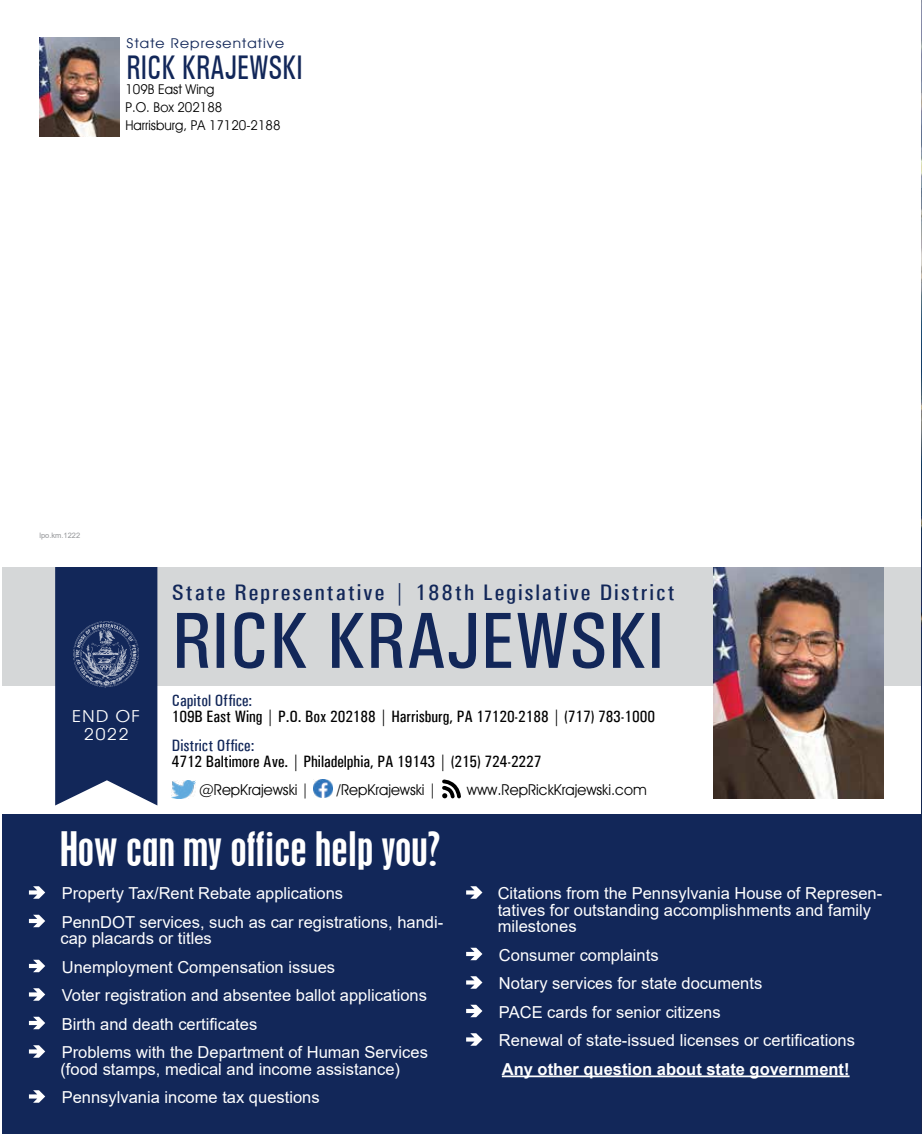
<style>
.page{position:relative;width:922px;height:1134px;background:#fff}
.page>*{position:absolute;margin:0;border:0;box-sizing:border-box;transform-origin:0 0}
.t1{font:500 condensed 79.65px "Univers";color:#122759}
.t2{font:condensed 42px "Placard";color:#fff;scale:1.1 1}
.t3{font:500 condensed 34.2px "Univers";color:#122759;scale:.83 1}
.t4{font:500 condensed 22.5px "Univers";letter-spacing:.075em;color:#122759;scale:1.1 1}
.t5{font:16.5px/28.5px "Arial";color:#fff}
.t6{font:500 condensed 16.5px "Univers";color:#000}
.t7{font:700 16.5px "Arial";color:#fff}
.t8{font:500 condensed 16.5px "Univers";color:#122759}
.t9{font:16.5px/17.9px "Avant Guard Regular SWFTE";letter-spacing:.075em;color:#fff;text-align:center;scale:1.1 1}
.t10{font:15px "Avant Guard Regular SWFTE";color:#000}
.t11{font:13.5px/18px "Avant Guard Regular SWFTE";color:#000}
.t12{font:13.5px "Avant Guard Regular SWFTE";letter-spacing:.075em;color:#122759;scale:1.1 1}
.t13{font:7.5px "Arial";color:#939598}
</style>
<div class="page">
<img style="left:921px;top:0;width:1px;height:1134px">
<img style="left:39px;top:37px;width:80px;height:99px">
<div style="left:3px;top:567px;width:918px;height:119px;background:#d5d7d8"></div>
<svg style="left:55px;top:567px;width:102px;height:239px;background:#223664"></svg>
<img style="left:73px;top:620px;width:67px;height:68px">
<img style="left:713px;top:567px;width:170px;height:232px">
<img style="left:172px;top:780px;width:23px;height:19px">
<img style="left:313px;top:779px;width:19px;height:19px">
<svg style="left:442px;top:779px;width:19px;height:20px"></svg>
<div style="left:3px;top:815px;width:918px;height:319px;background:#122759"></div>
<svg style="left:29px;top:886px;width:16px;height:13px"></svg>
<svg style="left:29px;top:915px;width:16px;height:12px"></svg>
<svg style="left:29px;top:960px;width:16px;height:12px"></svg>
<svg style="left:29px;top:988px;width:16px;height:13px"></svg>
<svg style="left:29px;top:1017px;width:16px;height:12px"></svg>
<svg style="left:29px;top:1045px;width:16px;height:13px"></svg>
<svg style="left:29px;top:1090px;width:16px;height:13px"></svg>
<hr style="left:501px;top:1076px;width:348px;height:1px;background:#fff">
<svg style="left:466px;top:886px;width:16px;height:13px"></svg>
<svg style="left:466px;top:948px;width:16px;height:12px"></svg>
<svg style="left:466px;top:976px;width:16px;height:13px"></svg>
<svg style="left:466px;top:1005px;width:16px;height:12px"></svg>
<svg style="left:466px;top:1033px;width:16px;height:13px"></svg>
<p class="t12" style="left:127px;top:35px;width:144px">State Representative</p>
<p class="t11" style="left:125px;top:80px;width:156px">109B East Wing<br>P.O. Box 202188<br>Harrisburg, PA 17120-2188</p>
<h3 class="t3" style="left:127px;top:47px;width:214px">RICK KRAJEWSKI</h3>
<p class="t13" style="left:39px;top:530px;width:42px">lpo.km.1222</p>
<h3 class="t4" style="left:172px;top:579px;width:458px">State Representative | 188th Legislative District</h3>
<h1 class="t1" style="left:172px;top:594px;width:494px">RICK KRAJEWSKI</h1>
<p class="t9" style="left:72px;top:707px;width:64px">END OF<br>2022</p>
<p class="t8" style="left:172px;top:691px;width:82px">Capitol Office:</p>
<p class="t6" style="left:172px;top:707px;width:484px">109B East Wing | P.O. Box 202188 | Harrisburg, PA 17120-2188 | (717) 783-1000</p>
<p class="t8" style="left:172px;top:736px;width:84px">District Office:</p>
<p class="t6" style="left:172px;top:752px;width:371px">4712 Baltimore Ave. | Philadelphia, PA 19143 | (215) 724-2227</p>
<p class="t10" style="left:199px;top:780px;width:111px">@RepKrajewski |</p>
<p class="t10" style="left:337px;top:780px;width:100px">/RepKrajewski |</p>
<p class="t10" style="left:466px;top:780px;width:181px">www.RepRickKrajewski.com</p>
<h2 class="t2" style="left:60px;top:823px;width:347px">How can my office help you?</h2>
<p class="t5" style="left:62px;top:879px;width:383px">Property Tax/Rent Rebate applications<br>PennDOT services, such as car registrations, handi-</p>
<p class="t5" style="left:60px;top:924px;width:369px">cap placards or titles<br>Unemployment Compensation issues<br>Voter registration and absentee ballot applications Birth and death certificates<br>Problems with the Department of Human Services</p>
<p class="t5" style="left:60px;top:1054px;width:341px">(food stamps, medical and income assistance)<br>Pennsylvania income tax questions</p>
<p class="t5" style="left:497px;top:885px;width:386px;line-height:16.5px">Citations from the Pennsylvania House of Represen&shy;tatives for outstanding accomplishments and family milestones</p>
<p class="t5" style="left:499px;top:940px;width:357px">Consumer complaints<br>Notary services for state documents<br>PACE cards for senior citizens<br>Renewal of state-issued licenses or certifications</p>
<p class="t7" style="left:501px;top:1057px;width:349px">Any other question about state government!</p>
</div>
